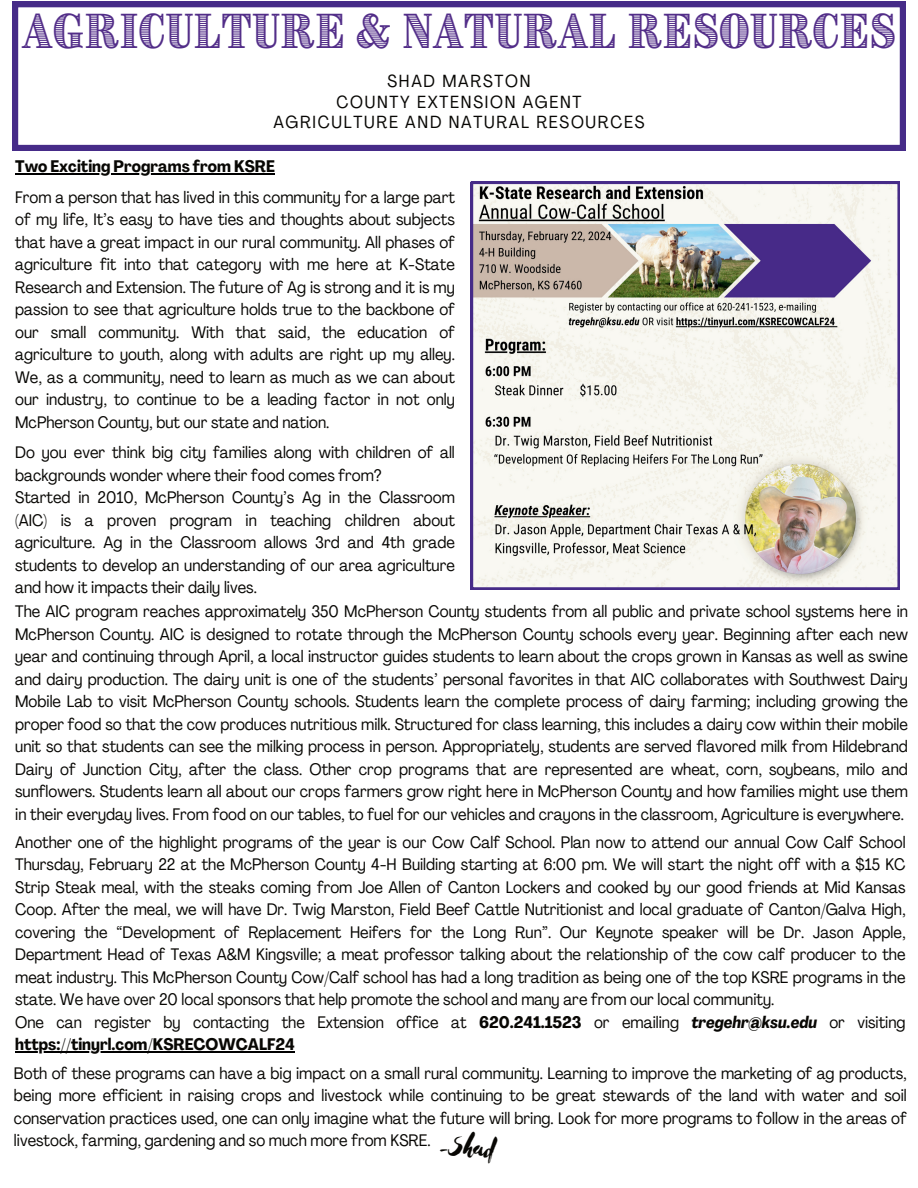
<style>
.page{position:relative;width:918px;height:1188px;background:#fff}
.page>*{position:absolute;margin:0;border:0;box-sizing:border-box;transform-origin:0 0}
.t1{font:42px "Brim Narrow Combined 1";color:#522d88}
.t2{font:31.5px "Advetime";color:#080704}
.t3{font:condensed 17.4px/20.4px "Agrandir";letter-spacing:.1em;color:#080704;text-align:center}
.t4{font:condensed 16.5px/22.5px "Agrandir";color:#080704;text-align:justify}
.t5{font:700 condensed 16.5px "Agrandir";color:#080704}
.s1{font-weight:700}
.s2{font-weight:700;font-style:italic}
</style>
<div class="page">
<svg style="left:13px;top:2px;width:892px;height:148px"></svg>
<svg style="left:471px;top:182px;width:429px;height:407px"></svg>
<hr style="left:15px;top:174px;width:260px;height:1px;background:#000">
<hr style="left:15px;top:1052px;width:280px;height:1px;background:#000">
<h1 class="t1" style="left:22px;top:3px;width:876px">AGRICULTURE &amp; NATURAL RESOURCES</h1>
<p class="t3" style="left:273px;top:71px;width:373px">SHAD MARSTON<br>COUNTY EXTENSION AGENT<br>AGRICULTURE AND NATURAL RESOURCES</p>
<p class="t5" style="left:15px;top:156px;width:261px">Two Exciting Programs from KSRE</p>
<p class="t4" style="left:15px;top:186px;width:441px">From a person that has lived in this community for a large part of my life, It’s easy to have ties and thoughts about subjects that have a great impact in our rural community. All phases of agriculture fit into that category with me here at K-State Research and Extension. The future of Ag is strong and it is my passion to see that agriculture holds true to the backbone of our small community. With that said, the education of agriculture to youth, along with adults are right up my alley.<br>We, as a community, need to learn as much as we can about our industry, to continue to be a leading factor in not only McPherson County, but our state and nation.</p>
<p class="t4" style="left:15px;top:441px;width:441px;text-align:left">Do you ever think big city families along with children of all backgrounds wonder where their food comes from?<br>Started in 2010, McPherson County’s Ag in the Classroom (AIC) is a proven program in teaching children about agriculture. Ag in the Classroom allows 3rd and 4th grade students to develop an understanding of our area agriculture and how it impacts their daily lives.</p>
<p class="t4" style="left:15px;top:600px;width:894px">The AIC program reaches approximately 350 McPherson County students from all public and private school systems here in McPherson County. AIC is designed to rotate through the McPherson County schools every year. Beginning after each new year and continuing through April, a local instructor guides students to learn about the crops grown in Kansas as well as swine and dairy production. The dairy unit is one of the students’ personal favorites in that AIC collaborates with Southwest Dairy Mobile Lab to visit McPherson County schools. Students learn the complete process of dairy farming; including growing the proper food so that the cow produces nutritious milk. Structured for class learning, this includes a dairy cow within their mobile unit so that students can see the milking process in person. Appropriately, students are served flavored milk from Hildebrand Dairy of Junction City, after the class. Other crop programs that are represented are wheat, corn, soybeans, milo and sunflowers. Students learn all about our crops farmers grow right here in McPherson County and how families might use them in their everyday lives. From food on our tables, to fuel for our vehicles and crayons in the classroom, Agriculture is everywhere.</p>
<p class="t4" style="left:15px;top:831px;width:892px;text-align:left">Another one of the highlight programs of the year is our Cow Calf School. Plan now to attend our annual Cow Calf School Thursday, February 22 at the McPherson County 4-H Building starting at 6:00 pm. We will start the night off with a $15 KC Strip Steak meal, with the steaks coming from Joe Allen of Canton Lockers and cooked by our good friends at Mid Kansas Coop. After the meal, we will have Dr. Twig Marston, Field Beef Cattle Nutritionist and local graduate of Canton/Galva High, covering the “Development of Replacement Heifers for the Long Run”. Our Keynote speaker will be Dr. Jason Apple, Department Head of Texas A&amp;M Kingsville; a meat professor talking about the relationship of the cow calf producer to the meat industry. This McPherson County Cow/Calf school has had a long tradition as being one of the top KSRE programs in the state. We have over 20 local sponsors that help promote the school and many are from our local community.<br>One can register by contacting the Extension office at <span class="s1">620.241.1523</span> or emailing <span class="s2">tregehr@ksu.edu</span> or visiting <span class="s1">https://tinyrl.com/KSRECOWCALF24</span></p>
<p class="t4" style="left:14px;top:1061px;width:894px">Both of these programs can have a big impact on a small rural community. Learning to improve the marketing of ag products, being more efficient in raising crops and livestock while continuing to be great stewards of the land with water and soil conservation practices used, one can only imagine what the future will bring. Look for more programs to follow in the areas of livestock, farming, gardening and so much more from KSRE.</p>
<h2 class="t2" style="left:440px;top:1125px;width:55px">-Shad</h2>
</div>
